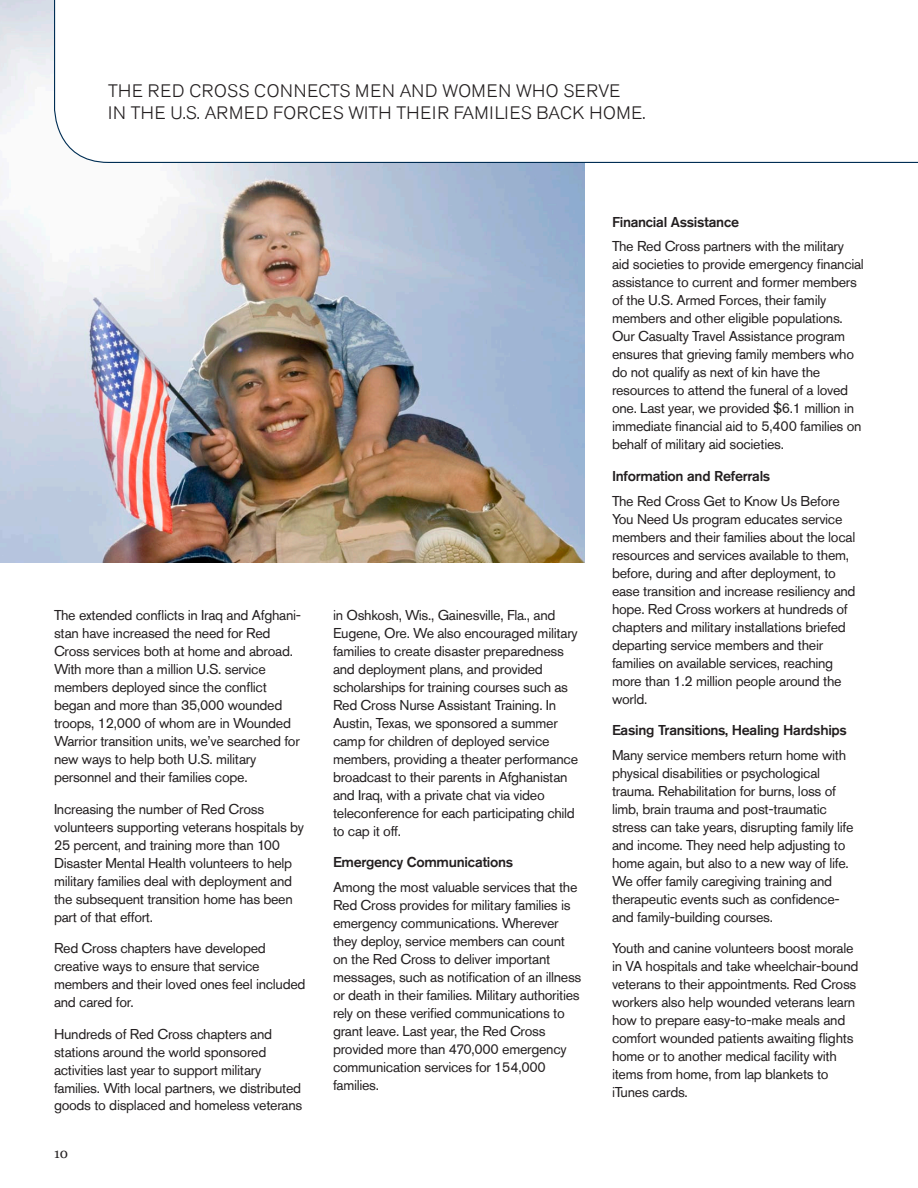
<style>
.page{position:relative;width:918px;height:1188px;background:#fff}
.page>*{position:absolute;margin:0;border:0;box-sizing:border-box;transform-origin:0 0}
.t1{font:300 18px "Akzidenz Grotesk Std";letter-spacing:.05em;color:#231f20}
.t2{font:14.25px/18px "Akzidenz Grotesk Std";letter-spacing:-.02em;color:#231f20}
.t3{font:500 14.25px "Akzidenz Grotesk Std";letter-spacing:-.02em;color:#231f20}
.t4{font:13.5px "Georgia";color:#231f20}
</style>
<div class="page">
<img style="left:0;top:0;width:585px;height:562px">
<svg style="left:53px;top:0;width:865px;height:164px"></svg>
<p class="t1" style="left:108px;top:80px;width:349px">THE RED CROSS CONNECTS MEN AND WOME</p>
<p class="t1" style="left:499px;top:80px;width:121px">N WHO SERVE</p>
<p class="t1" style="left:108px;top:103px;width:122px">IN THE U.S. ARME</p>
<p class="t1" style="left:256px;top:103px;width:41px">D FORCE</p>
<p class="t1" style="left:333px;top:103px;width:133px">S WITH THEIR FAM</p>
<p class="t1" style="left:490px;top:103px;width:128px">ILIES BACK HOME</p>
<p class="t1" style="left:643px;top:103px;width:5px">.</p>
<p class="t2" style="left:54px;top:606px;width:249px">The extended conflicts in Iraq and Afghani&shy;stan have increased the need for Red Cross services both at home and abroad.<br>With more than a million U.S. service members deployed since the conflict began and more than 35,000 wounded troops, 12,000 of whom are in Wounded Warrior transition units, we’ve searched for new ways to help both U.S. military personnel and their families cope.</p>
<p class="t2" style="left:54px;top:799px;width:252px">Increasing the number of Red Cross volunteers supporting veterans hospitals by 25 percent, and training more than 100<br>Disaster Mental Health volunteers to help military families deal with deployment and the subsequent transition home has been part of that effort.</p>
<p class="t2" style="left:54px;top:939px;width:253px">Red Cross chapters have developed creative ways to ensure that service members and their loved ones feel included and cared for.</p>
<p class="t2" style="left:54px;top:1024px;width:250px">Hundreds of Red Cross chapters and stations around the world sponsored activities last year to support military families. With local partners, we distributed goods to displaced and homeless veterans</p>
<p class="t4" style="left:54px;top:1145px;width:16px">10</p>
<p class="t2" style="left:333px;top:606px;width:247px">in Oshkosh, Wis., Gainesville, Fla., and Eugene, Ore. We also encouraged military families to create disaster preparedness and deployment plans, and provided scholarships for training courses such as Red Cross Nurse Assistant Training. In Austin, Texas, we sponsored a summer camp for children of deployed service members, providing a theater performance broadcast to their parents in Afghanistan and Iraq, with a private chat via video teleconference for each participating child to cap it off.</p>
<p class="t3" style="left:333px;top:854px;width:182px">Emergency Communications</p>
<p class="t2" style="left:333px;top:878px;width:250px">Among the most valuable services that the Red Cross provides for military families is emergency communications. Wherever they deploy, service members can count on the Red Cross to deliver important messages, such as notification of an illness or death in their families. Military authorities rely on these verified communications to grant leave. Last year, the Red Cross provided more than 470,000 emergency communication services for 154,000 families.</p>
<p class="t3" style="left:612px;top:213px;width:129px">Financial Assistance</p>
<p class="t2" style="left:612px;top:237px;width:253px">The Red Cross partners with the military aid societies to provide emergency financial assistance to current and former members of the U.S. Armed Forces, their family members and other eligible populations.<br>Our Casualty Travel Assistance program ensures that grieving family members who do not qualify as next of kin have the resources to attend the funeral of a loved one. Last year, we provided $6.1 million in immediate financial aid to 5,400 families on behalf of military aid societies.</p>
<p class="t3" style="left:612px;top:467px;width:160px">Information and Referrals</p>
<p class="t2" style="left:612px;top:492px;width:245px">The Red Cross Get to Know Us Before You Need Us program educates service members and their families about the local resources and services available to them, before, during and after deployment, to ease transition and increase resiliency and hope. Red Cross workers at hundreds of chapters and military installations briefed departing service members and their families on available services, reaching more than 1.2 million people around the world.</p>
<p class="t3" style="left:612px;top:721px;width:237px">Easing Transitions, Healing Hardships</p>
<p class="t2" style="left:612px;top:746px;width:243px">Many service members return home with physical disabilities or psychological trauma. Rehabilitation for burns, loss of limb, brain trauma and post-traumatic stress can take years, disrupting family life and income. They need help adjusting to home again, but also to a new way of life.<br>We offer family caregiving training and therapeutic events such as confidence&shy;and family-building courses.</p>
<p class="t2" style="left:612px;top:939px;width:248px">Youth and canine volunteers boost morale in VA hospitals and take wheelchair-bound veterans to their appointments. Red Cross workers also help wounded veterans learn how to prepare easy-to-make meals and comfort wounded patients awaiting flights home or to another medical facility with items from home, from lap blankets to iTunes cards.</p>
</div>
